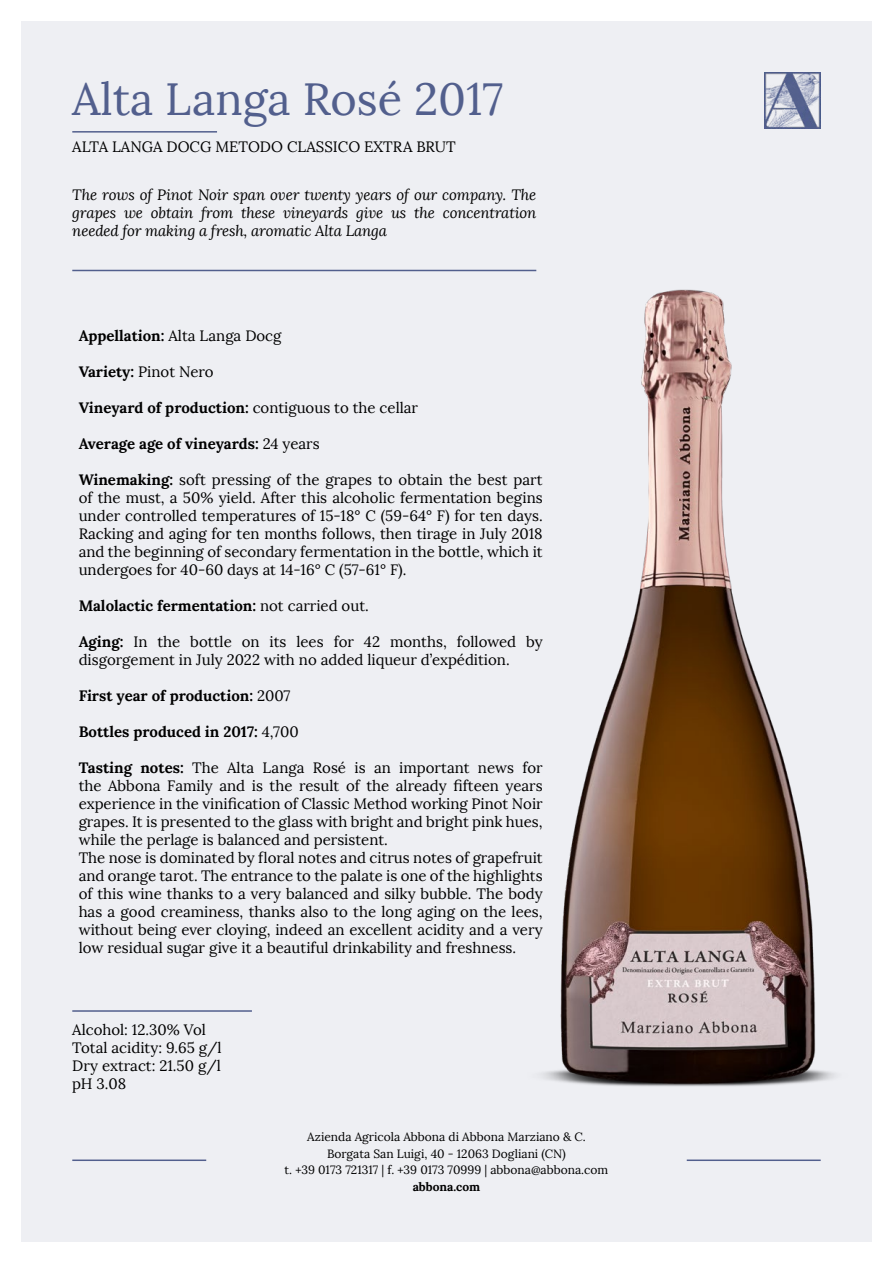
<style>
.page{position:relative;width:893px;height:1263px;background:#fff}
.page>*{position:absolute;margin:0;border:0;box-sizing:border-box;transform-origin:0 0}
.t1{font:45px "Lora";color:#525f8d}
.t2{font:15px/18px "Lora";color:#000}
.t3{font:700 15px "Lora";color:#000}
.t4{font:italic 15px/18px "Lora";letter-spacing:-.01em;color:#000;text-align:justify}
.t5{font:12px/16.5px "Lora";color:#000;text-align:center}
.t6{font:700 12px "Lora";color:#000}
.s1{font-weight:700}
.s2{font-weight:400}
</style>
<div class="page">
<div style="left:21px;top:21px;width:851px;height:1221px;background:#eeeff3"></div>
<hr style="left:72px;top:1159px;width:134px;height:2px;background:#525f8d">
<hr style="left:687px;top:1159px;width:134px;height:2px;background:#525f8d">
<img style="left:764px;top:73px;width:56px;height:56px">
<hr style="left:72px;top:270px;width:464px;height:1px;background:#525f8d">
<hr style="left:72px;top:1010px;width:180px;height:2px;background:#525f8d">
<hr style="left:72px;top:131px;width:145px;height:2px;background:#525f8d">
<img style="left:528px;top:271px;width:307px;height:816px">
<h1 class="t1" style="left:72px;top:71px;width:432px">Alta Langa Rosé 2017</h1>
<p class="t2" style="left:72px;top:137px;width:385px">ALTA LANGA DOCG METODO CLASSICO EXTRA BRUT</p>
<p class="t4" style="left:72px;top:186px;width:466px">The rows of Pinot Noir span over twenty years of our company. The grapes we obtain from these vineyards give us the concentration needed for making a fresh, aromatic Alta Langa</p>
<p class="t2" style="left:79px;top:327px;width:204px"><span class="s1">Appellation:</span> Alta Langa Docg</p>
<p class="t2" style="left:79px;top:363px;width:137px"><span class="s1">Variety:</span> Pinot Nero</p>
<p class="t3" style="left:79px;top:398px;width:341px">Vineyard of production: <span class="s2">contiguous to the cellar</span></p>
<p class="t3" style="left:79px;top:434px;width:242px">Average age of vineyards: <span class="s2">24 years</span></p>
<p class="t2" style="left:79px;top:471px;width:466px;text-align:justify"><span class="s1">Winemaking:</span> soft pressing of the grapes to obtain the best part of the must, a 50% yield. After this alcoholic fermentation begins under controlled temperatures of 15-18° C (59-64° F) for ten days.<br>Racking and aging for ten months follows, then tirage in July 2018 and the beginning of secondary fermentation in the bottle, which it undergoes for 40-60 days at 14-16° C (57-61° F).</p>
<p class="t3" style="left:79px;top:596px;width:292px">Malolactic fermentation: <span class="s2">not carried out.</span></p>
<p class="t2" style="left:79px;top:633px;width:466px"><span class="s1">Aging:</span> In the bottle on its lees for 42 months, followed by disgorgement in July 2022 with no added liqueur d’expédition.</p>
<p class="t3" style="left:79px;top:686px;width:213px">First year of production: <span class="s2">2007</span></p>
<p class="t3" style="left:79px;top:722px;width:222px">Bottles produced in 2017: <span class="s2">4,700</span></p>
<p class="t2" style="left:79px;top:759px;width:466px"><span class="s1">Tasting notes:</span> The Alta Langa Rosé is an important news for the Abbona Family and is the result of the already fifteen years experience in the vinification of Classic Method working Pinot Noir grapes. It is presented to the glass with bright and bright pink hues, while the perlage is balanced and persistent.<br>The nose is dominated by floral notes and citrus notes of grapefruit and orange tarot. The entrance to the palate is one of the highlights of this wine thanks to a very balanced and silky bubble. The body has a good creaminess, thanks also to the long aging on the lees, without being ever cloying, indeed an excellent acidity and a very low residual sugar give it a beautiful drinkability and freshness.</p>
<p class="t2" style="left:72px;top:1021px;width:151px">Alcohol: 12.30% Vol<br>Total acidity: 9.65 g/l<br>Dry extract: 21.50 g/l pH 3.08</p>
<p class="t5" style="left:285px;top:1129px;width:325px">Azienda Agricola Abbona di Abbona Marziano &amp; C.<br>Borgata San Luigi, 40 - 12063 Dogliani (CN)<br>t. +39 0173 721317 | f. +39 0173 70999 | abbona@abbona.com</p>
<p class="t6" style="left:413px;top:1178px;width:69px">abbona.com</p>
</div>
